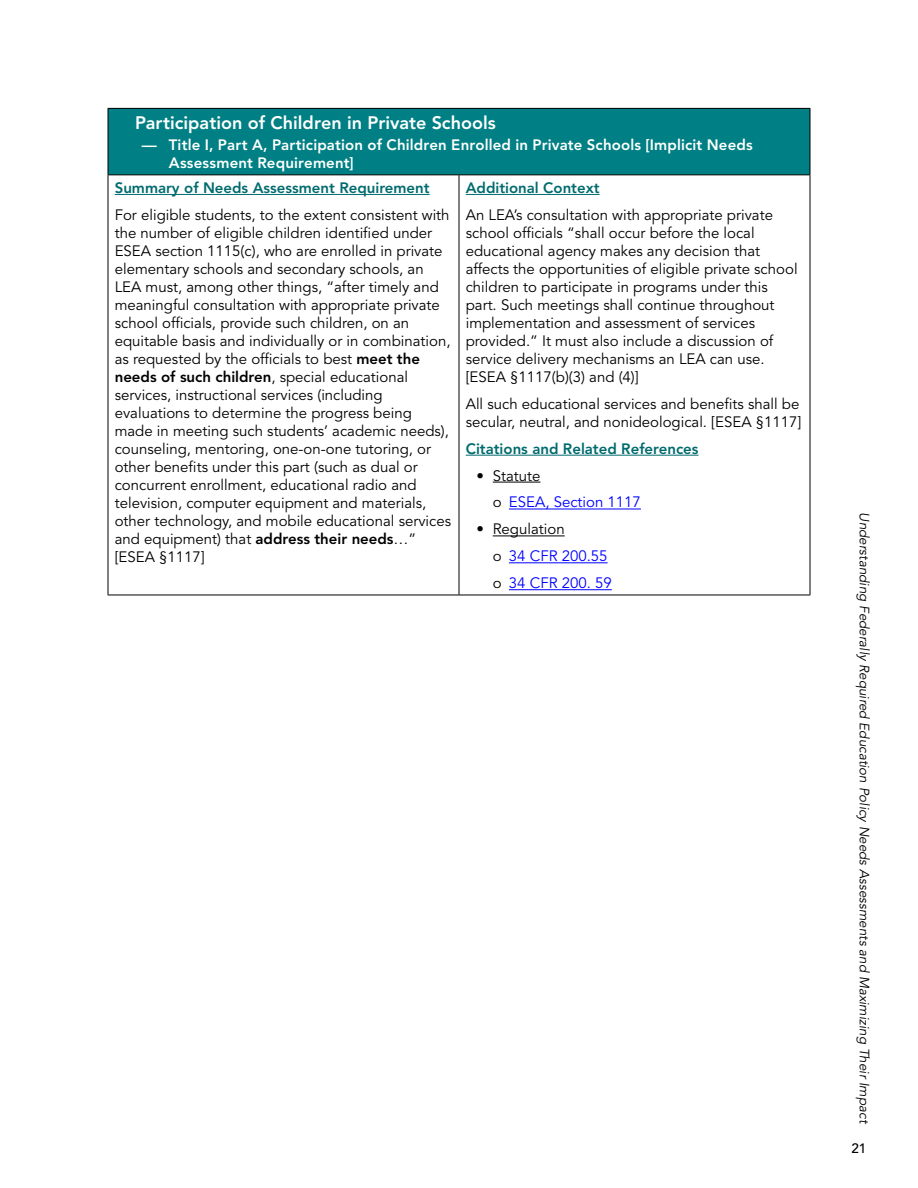
<style>
.page{position:relative;width:918px;height:1188px;background:#fff}
.page>*{position:absolute;margin:0;border:0;box-sizing:border-box;transform-origin:0 0}
.t1{font:800 18px "Avenir LT Std";color:#fff}
.t2{font:15px/18px "Avenir LT Std";color:#000}
.t3{font:800 15px/18px "Avenir LT Std";letter-spacing:.01em;color:#fff}
.t4{font:800 15px "Avenir LT Std";color:#006b6e}
.t5{font:15px/26.8px "Avenir LT Std";color:#00f}
.t6{font:italic 13.5px "Avenir LT Std";color:#000}
.t7{font:500 13.5px "Avenir LT Std";color:#000}
.s1{font-weight:800}
.s2{color:#000}
</style>
<div class="page">
<div style="left:108px;top:108px;width:702px;height:67px;background:#008084"></div>
<svg style="left:109px;top:175px;width:701px;height:420px"></svg>
<hr style="left:459px;top:175px;width:1px;height:420px;background:#000">
<hr style="left:108px;top:108px;width:351px;height:1px;background:#000">
<hr style="left:108px;top:109px;width:1px;height:65px;background:#000">
<hr style="left:459px;top:108px;width:351px;height:1px;background:#000">
<hr style="left:810px;top:109px;width:1px;height:65px;background:#000">
<hr style="left:108px;top:174px;width:351px;height:1px;background:#000">
<hr style="left:108px;top:175px;width:1px;height:420px;background:#000">
<hr style="left:459px;top:174px;width:351px;height:1px;background:#000">
<hr style="left:810px;top:175px;width:1px;height:420px;background:#000">
<hr style="left:108px;top:595px;width:351px;height:1px;background:#000">
<hr style="left:459px;top:595px;width:351px;height:1px;background:#000">
<hr style="left:115px;top:194px;width:315px;height:1px;background:#006b6e">
<hr style="left:466px;top:194px;width:134px;height:1px;background:#006b6e">
<hr style="left:466px;top:455px;width:233px;height:1px;background:#006b6e">
<hr style="left:493px;top:482px;width:47px;height:1px;background:#000">
<hr style="left:509px;top:509px;width:132px;height:1px;background:#00f">
<hr style="left:493px;top:536px;width:72px;height:1px;background:#000">
<hr style="left:509px;top:562px;width:99px;height:1px;background:#00f">
<hr style="left:509px;top:589px;width:103px;height:1px;background:#00f">
<p class="t1" style="left:135px;top:112px;width:362px">Participation of Children in Private Schools</p>
<p class="t3" style="left:169px;top:136px;width:586px;text-indent:-27px">— Title I, Part A, Participation of Children Enrolled in Private Schools [Implicit Needs<br>Assessment Requirement]</p>
<p class="t4" style="left:115px;top:179px;width:316px">Summary of Needs Assessment Requirement</p>
<p class="t2" style="left:115px;top:206px;width:338px">For eligible students, to the extent consistent with the number of eligible children identified under ESEA section 1115(c), who are enrolled in private elementary schools and secondary schools, an LEA must, among other things, “after timely and meaningful consultation with appropriate private school officials, provide such children, on an equitable basis and individually or in combination, as requested by the officials to best <span class="s1">meet the needs of such children</span>, special educational services, instructional services (including evaluations to determine the progress being made in meeting such students’ academic needs), counseling, mentoring, one-on-one tutoring, or other benefits under this part (such as dual or concurrent enrollment, educational radio and television, computer equipment and materials, other technology, and mobile educational services and equipment) that <span class="s1">address their needs</span>…” [ESEA §1117]</p>
<p class="t4" style="left:466px;top:179px;width:135px">Additional Context</p>
<p class="t2" style="left:466px;top:206px;width:333px">An LEA’s consultation with appropriate private school officials “shall occur before the local educational agency makes any decision that affects the opportunities of eligible private school children to participate in programs under this part. Such meetings shall continue throughout implementation and assessment of services provided.” It must also include a discussion of service delivery mechanisms an LEA can use. [ESEA §1117(b)(3) and (4)]</p>
<p class="t2" style="left:466px;top:395px;width:337px">All such educational services and benefits shall be secular, neutral, and nonideological. [ESEA §1117]</p>
<p class="t4" style="left:466px;top:440px;width:234px">Citations and Related References</p>
<p class="t5" style="left:493px;top:462px;width:150px;text-indent:-16px"><span class="s2">• Statute<br>o</span> ESEA, Section 1117</p>
<p class="t5" style="left:493px;top:516px;width:121px;text-indent:-16px"><span class="s2">• Regulation<br>o</span> 34 CFR 200.55 <span class="s2">o</span> 34 CFR 200. 59</p>
<p class="t6" style="left:872px;top:512px;width:613px;rotate:90deg">Understanding Federally Required Education Policy Needs Assessments and Maximizing Their Impact</p>
<p class="t7" style="left:851px;top:1141px;width:16px">21</p>
</div>
